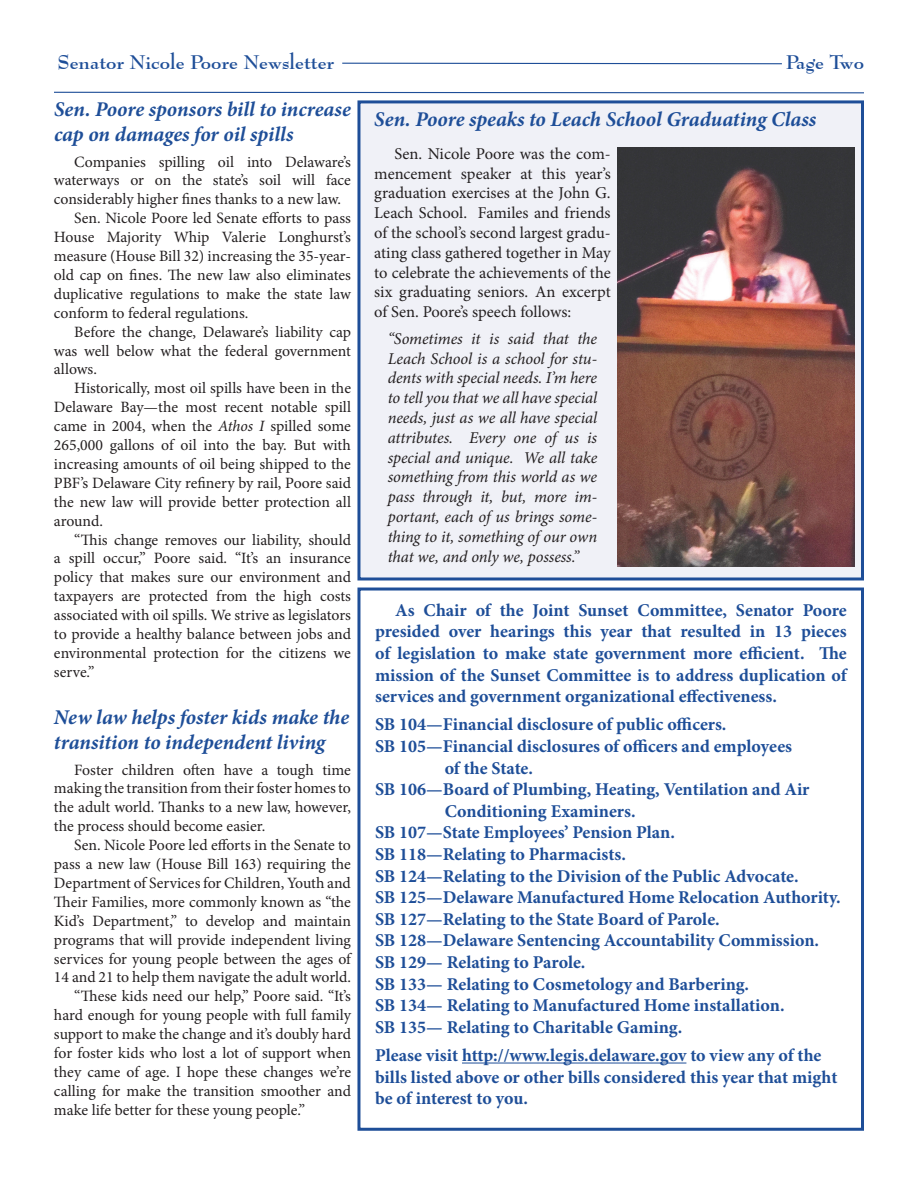
<style>
.page{position:relative;width:918px;height:1188px;background:#fff}
.page>*{position:absolute;margin:0;border:0;box-sizing:border-box;transform-origin:0 0}
.t1{font:italic 700 21px/25.2px "Minion Pro";letter-spacing:-.005em;color:#1e4e98}
.t2{font:700 19.5px "Bernhard Modern BT";color:#1e4e98}
.t3{font:700 18px/21.6px "Minion Pro";color:#1e4e98;text-align:justify}
.t4{font:italic 16.5px/19.8px "Minion Pro";letter-spacing:-.01em;color:#231f20;text-align:justify}
.t5{font:16.5px/19.8px "Minion Pro";color:#231f20;text-align:justify}
.t6{font:15.75px/18.9px "Minion Pro";color:#231f20;text-align:justify}
.s1{font-style:italic}
</style>
<div class="page">
<div style="left:357px;top:100px;width:507px;height:480px;background:#f0f1f7;border:3px solid #1e4e98"></div>
<svg style="left:54px;top:91px;width:810px;height:3px"></svg>
<svg style="left:342px;top:62px;width:440px;height:3px"></svg>
<img style="left:618px;top:148px;width:236px;height:419px">
<hr style="left:462px;top:1063px;width:224px;height:1px;background:#1e4e98">
<div style="left:357px;top:588px;width:507px;height:543px;border:3px solid #1e4e98"></div>
<p class="t2" style="left:57px;top:50px;width:279px">Senator Nicole Poore Newsletter</p>
<p class="t2" style="left:786px;top:50px;width:80px">Page Two</p>
<h1 class="t1" style="left:54px;top:96px;width:299px">Sen. Poore sponsors bill to increase cap on damages for oil spills</h1>
<p class="t6" style="left:74px;top:152px;width:278px">Companies spilling oil into Delaware’s</p>
<p class="t6" style="left:54px;top:171px;width:299px">waterways or on the state’s soil will face</p>
<p class="t6" style="left:54px;top:190px;width:289px">considerably higher fines thanks to a new law.</p>
<p class="t6" style="left:74px;top:209px;width:278px">Sen. Nicole Poore led Senate efforts to pass</p>
<p class="t6" style="left:54px;top:228px;width:299px">House Majority Whip Valerie Longhurst’s</p>
<p class="t6" style="left:54px;top:247px;width:299px">measure (House Bill 32) increasing the 35-year-</p>
<p class="t6" style="left:54px;top:266px;width:298px">old cap on fines. The new law also eliminates</p>
<p class="t6" style="left:54px;top:284px;width:298px">duplicative regulations to make the state law</p>
<p class="t6" style="left:54px;top:303px;width:196px">conform to federal regulations.</p>
<p class="t6" style="left:74px;top:322px;width:278px">Before the change, Delaware’s liability cap</p>
<p class="t6" style="left:54px;top:341px;width:299px">was well below what the federal government</p>
<p class="t6" style="left:54px;top:360px;width:44px">allows.</p>
<p class="t6" style="left:74px;top:379px;width:278px">Historically, most oil spills have been in the</p>
<p class="t6" style="left:54px;top:398px;width:299px">Delaware Bay—the most recent notable spill</p>
<p class="t6" style="left:54px;top:417px;width:298px">came in 2004, when the <span class="s1">Athos I</span> spilled some</p>
<p class="t6" style="left:54px;top:436px;width:298px">265,000 gallons of oil into the bay. But with</p>
<p class="t6" style="left:54px;top:455px;width:299px">increasing amounts of oil being shipped to the</p>
<p class="t6" style="left:54px;top:473px;width:299px">PBF’s Delaware City refinery by rail, Poore said</p>
<p class="t6" style="left:54px;top:492px;width:299px">the new law will provide better protection all</p>
<p class="t6" style="left:54px;top:511px;width:50px">around.</p>
<p class="t6" style="left:74px;top:530px;width:278px">“This change removes our liability, should</p>
<p class="t6" style="left:54px;top:549px;width:298px">a spill occur,” Poore said. “It’s an insurance</p>
<p class="t6" style="left:54px;top:568px;width:299px">policy that makes sure our environment and</p>
<p class="t6" style="left:54px;top:587px;width:298px">taxpayers are protected from the high costs</p>
<p class="t6" style="left:54px;top:606px;width:299px">associated with oil spills. We strive as legislators</p>
<p class="t6" style="left:54px;top:625px;width:299px">to provide a healthy balance between jobs and</p>
<p class="t6" style="left:54px;top:644px;width:299px">environmental protection for the citizens we</p>
<p class="t6" style="left:54px;top:662px;width:42px">serve.”</p>
<h1 class="t1" style="left:54px;top:704px;width:297px">New law helps foster kids make the transition to independent living</h1>
<p class="t6" style="left:54px;top:760px;width:299px;text-indent:20px">Foster children often have a tough time making the transition from their foster homes to the adult world. Thanks to a new law, however, the process should become easier.</p>
<p class="t6" style="left:74px;top:836px;width:278px">Sen. Nicole Poore led efforts in the Senate to</p>
<p class="t6" style="left:54px;top:855px;width:299px">pass a new law (House Bill 163) requiring the</p>
<p class="t6" style="left:54px;top:874px;width:298px">Department of Services for Children, Youth and</p>
<p class="t6" style="left:54px;top:892px;width:299px">Their Families, more commonly known as “the</p>
<p class="t6" style="left:54px;top:911px;width:298px">Kid’s Department,” to develop and maintain</p>
<p class="t6" style="left:54px;top:930px;width:299px">programs that will provide independent living</p>
<p class="t6" style="left:54px;top:949px;width:298px">services for young people between the ages of</p>
<p class="t6" style="left:54px;top:968px;width:298px">14 and 21 to help them navigate the adult world.</p>
<p class="t6" style="left:74px;top:987px;width:278px">“These kids need our help,” Poore said. “It’s</p>
<p class="t6" style="left:54px;top:1006px;width:299px">hard enough for young people with full family</p>
<p class="t6" style="left:54px;top:1025px;width:298px">support to make the change and it’s doubly hard</p>
<p class="t6" style="left:54px;top:1044px;width:299px">for foster kids who lost a lot of support when</p>
<p class="t6" style="left:54px;top:1063px;width:299px">they came of age. I hope these changes we’re</p>
<p class="t6" style="left:54px;top:1081px;width:299px">calling for make the transition smoother and</p>
<p class="t6" style="left:54px;top:1100px;width:253px">make life better for these young people.”</p>
<h1 class="t1" style="left:374px;top:106px;width:444px">Sen. Poore speaks to Leach School Graduating Class</h1>
<p class="t5" style="left:374px;top:144px;width:238px;text-indent:20px">Sen. Nicole Poore was the com&shy;mencement speaker at this year’s graduation exercises at the John G.<br>Leach School. Familes and friends of the school’s second largest gradu&shy;ating class gathered together in May to celebrate the achievements of the six graduating seniors. An excerpt of Sen. Poore’s speech follows:</p>
<p class="t4" style="left:388px;top:329px;width:211px">“Sometimes it is said that the Leach School is a school for stu&shy;dents with special needs. I’m here to tell you that we all have special needs, just as we all have special attributes. Every one of us is special and unique. We all take something from this world as we pass through it, but, more im&shy;portant, each of us brings some&shy;thing to it, something of our own that we, and only we, possess.”</p>
<p class="t3" style="left:375px;top:599px;width:473px;text-indent:20px">As Chair of the Joint Sunset Committee, Senator Poore presided over hearings this year that resulted in 13 pieces of legislation to make state government more efficient. The mission of the Sunset Committee is to address duplication of services and government organizational effectiveness.</p>
<p class="t3" style="left:375px;top:714px;width:353px">SB 104—Financial disclosure of public officers.</p>
<p class="t3" style="left:375px;top:735px;width:419px">SB 105—Financial disclosures of officers and employees</p>
<p class="t3" style="left:445px;top:757px;width:90px">of the State.</p>
<p class="t3" style="left:375px;top:778px;width:436px">SB 106—Board of Plumbing, Heating, Ventilation and Air</p>
<p class="t3" style="left:445px;top:800px;width:192px">Conditioning Examiners.</p>
<p class="t3" style="left:375px;top:822px;width:301px">SB 107—State Employees’ Pension Plan.</p>
<p class="t3" style="left:375px;top:843px;width:252px">SB 118—Relating to Pharmacists.</p>
<p class="t3" style="left:375px;top:865px;width:425px">SB 124—Relating to the Division of the Public Advocate.</p>
<p class="t3" style="left:375px;top:886px;width:467px">SB 125—Delaware Manufactured Home Relocation Authority.</p>
<p class="t3" style="left:375px;top:908px;width:346px">SB 127—Relating to the State Board of Parole.</p>
<p class="t3" style="left:375px;top:930px;width:446px">SB 128—Delaware Sentencing Accountability Commission.</p>
<p class="t3" style="left:375px;top:951px;width:212px">SB 129— Relating to Parole.</p>
<p class="t3" style="left:375px;top:973px;width:376px">SB 133— Relating to Cosmetology and Barbering.</p>
<p class="t3" style="left:375px;top:994px;width:411px">SB 134— Relating to Manufactured Home installation.</p>
<p class="t3" style="left:375px;top:1016px;width:309px">SB 135— Relating to Charitable Gaming.</p>
<p class="t3" style="left:375px;top:1044px;width:464px;text-align:left">Please visit http://www.legis.delaware.gov to view any of the bills listed above or other bills considered this year that might be of interest to you.</p>
</div>
